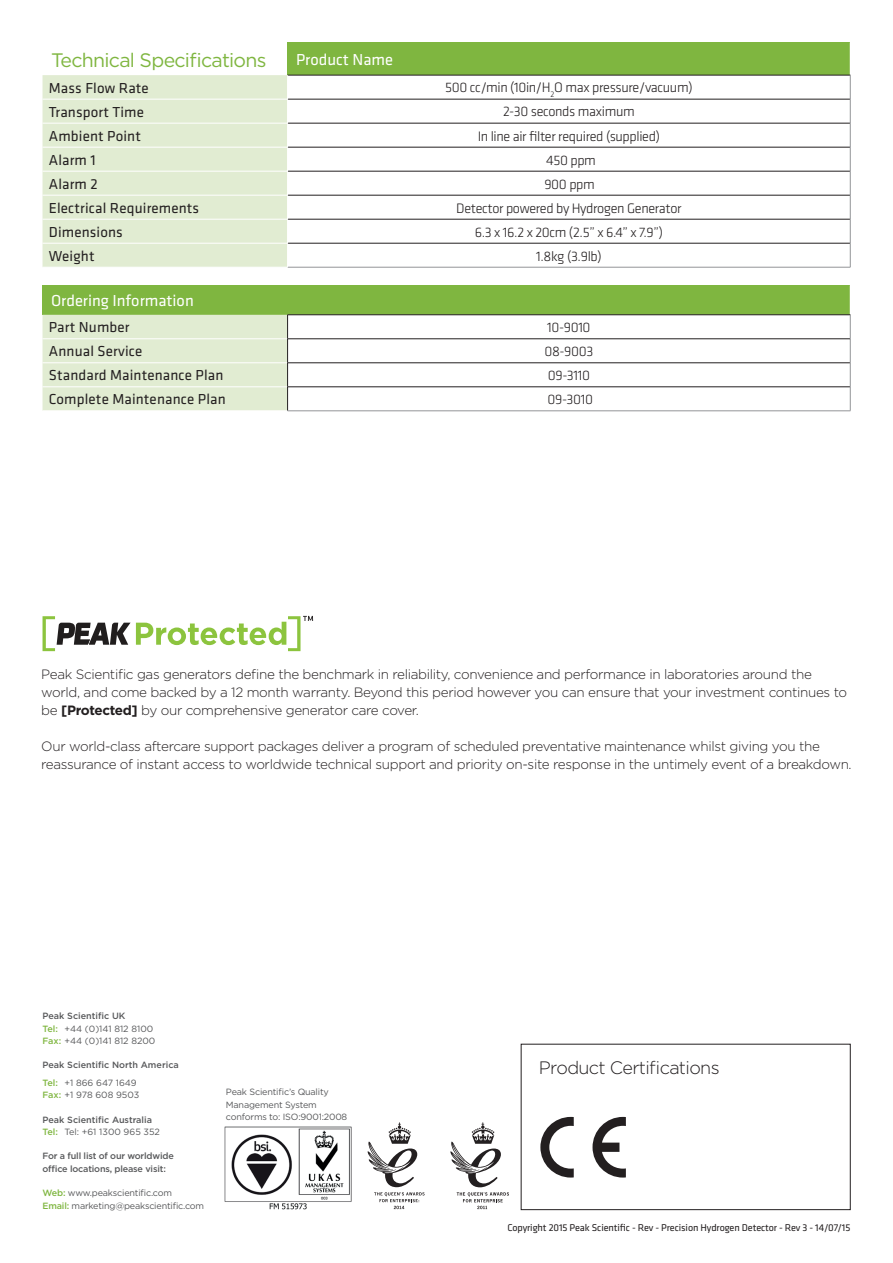
<style>
.page{position:relative;width:893px;height:1263px;background:#fff}
.page>*{position:absolute;margin:0;border:0;box-sizing:border-box;transform-origin:0 0}
.t1{font:19.5px "Gotham";letter-spacing:-.035em;color:#7fb640}
.t2{font:300 18px "Gotham";letter-spacing:-.035em;color:#231f20}
.t3{font:16.5px "Klavika";color:#fff}
.t4{font:15px "Klavika";letter-spacing:.01em;color:#231f20}
.t5{font:300 14.25px "Klavika";letter-spacing:-.025em;color:#231f20}
.t6{font:300 13.5px/18px "Gotham";letter-spacing:-.025em;color:#231f20}
.t7{font:10.2px "Klavika";letter-spacing:-.01em;color:#231f20}
.t8{font:9px/12.3px "Gotham";letter-spacing:-.02em;color:#57585a}
.t9{font:500 9px/17.4px "Gotham";color:#57585a}
.t10{font:9px/12.3px "Gotham";color:#57585a}
.t11{font:500 9px/12.3px "Gotham";letter-spacing:-.02em;color:#57585a}
.s1{font-weight:700}
.s2{font-weight:500}
.s3{font-weight:500;color:#7fb640}
.s4{color:#7fb640}
.s5{font-weight:400}
</style>
<div class="page">
<div style="left:521px;top:1044px;width:329px;height:166px;border:1px solid #231f20"></div>
<img style="left:224px;top:1126px;width:128px;height:84px">
<svg style="left:450px;top:1122px;width:59px;height:87px"></svg>
<svg style="left:368px;top:1122px;width:57px;height:87px"></svg>
<svg style="left:540px;top:1117px;width:34px;height:60px"></svg>
<svg style="left:592px;top:1117px;width:34px;height:60px"></svg>
<div style="left:288px;top:43px;width:562px;height:32px;background:#7fb640"></div>
<div style="left:43px;top:75px;width:244px;height:192px;background:#e1ecd2"></div>
<svg style="left:288px;top:76px;width:562px;height:191px"></svg>
<hr style="left:43px;top:99px;width:245px;height:1px;background:#fff">
<hr style="left:43px;top:123px;width:245px;height:1px;background:#fff">
<hr style="left:43px;top:147px;width:245px;height:1px;background:#fff">
<hr style="left:43px;top:195px;width:245px;height:1px;background:#fff">
<hr style="left:43px;top:219px;width:245px;height:1px;background:#fff">
<hr style="left:43px;top:243px;width:245px;height:1px;background:#fff">
<hr style="left:287px;top:75px;width:563px;height:1px;background:#231f20">
<hr style="left:288px;top:99px;width:562px;height:1px;background:#231f20">
<hr style="left:288px;top:123px;width:562px;height:1px;background:#231f20">
<hr style="left:288px;top:147px;width:562px;height:1px;background:#231f20">
<hr style="left:288px;top:171px;width:562px;height:1px;background:#231f20">
<hr style="left:288px;top:195px;width:562px;height:1px;background:#231f20">
<hr style="left:288px;top:219px;width:562px;height:1px;background:#231f20">
<hr style="left:288px;top:243px;width:562px;height:1px;background:#231f20">
<hr style="left:288px;top:267px;width:562px;height:1px;background:#939598">
<svg style="left:850px;top:75px;width:1px;height:192px"></svg>
<hr style="left:43px;top:171px;width:245px;height:1px;background:#fff">
<div style="left:43px;top:285px;width:807px;height:30px;background:#7fb640"></div>
<svg style="left:288px;top:315px;width:562px;height:96px"></svg>
<hr style="left:287px;top:363px;width:563px;height:1px;background:#231f20">
<hr style="left:287px;top:387px;width:563px;height:1px;background:#231f20">
<hr style="left:288px;top:411px;width:562px;height:1px;background:#939598">
<hr style="left:287px;top:314px;width:563px;height:1px;background:#231f20">
<svg style="left:43px;top:315px;width:245px;height:96px;background:#e2ecd3"></svg>
<hr style="left:287px;top:338px;width:563px;height:1px;background:#231f20">
<svg style="left:850px;top:315px;width:1px;height:96px"></svg>
<svg style="left:43px;top:616px;width:270px;height:35px"></svg>
<h1 class="t1" style="left:51px;top:47px;width:217px">Technical Specifications</h1>
<p class="t3" style="left:296px;top:49px;width:99px">Product Name</p>
<p class="t4" style="left:49px;top:78px;width:101px">Mass Flow Rate</p>
<p class="t5" style="left:445px;top:79px;width:249px">500 cc/min (10in/H<sub>2</sub>O max pressure/vacuum)</p>
<p class="t4" style="left:49px;top:102px;width:97px">Transport Time</p>
<p class="t5" style="left:503px;top:103px;width:133px">2-30 seconds maximum</p>
<p class="t4" style="left:49px;top:126px;width:94px">Ambient Point</p>
<p class="t5" style="left:478px;top:127px;width:184px">In line air filter required (supplied)</p>
<p class="t4" style="left:49px;top:150px;width:48px">Alarm 1</p>
<p class="t5" style="left:546px;top:152px;width:51px">450 ppm</p>
<p class="t4" style="left:49px;top:174px;width:50px">Alarm 2</p>
<p class="t5" style="left:544px;top:176px;width:52px">900 ppm</p>
<p class="t4" style="left:49px;top:198px;width:152px">Electrical Requirements</p>
<p class="t5" style="left:456px;top:199px;width:227px">Detector powered by Hydrogen Generator</p>
<p class="t4" style="left:49px;top:222px;width:75px">Dimensions</p>
<p class="t5" style="left:475px;top:223px;width:190px">6.3 x 16.2 x 20cm (2.5” x 6.4” x 7.9”)</p>
<p class="t4" style="left:49px;top:246px;width:47px">Weight</p>
<p class="t5" style="left:536px;top:247px;width:67px">1.8kg (3.9lb)</p>
<p class="t3" style="left:51px;top:290px;width:144px">Ordering Information</p>
<p class="t4" style="left:49px;top:318px;width:82px">Part Number</p>
<p class="t5" style="left:547px;top:319px;width:45px">10-9010</p>
<p class="t4" style="left:49px;top:342px;width:95px">Annual Service</p>
<p class="t5" style="left:544px;top:343px;width:50px">08-9003</p>
<p class="t4" style="left:49px;top:366px;width:176px">Standard Maintenance Plan</p>
<p class="t5" style="left:548px;top:367px;width:44px">09-3110</p>
<p class="t4" style="left:49px;top:390px;width:178px">Complete Maintenance Plan</p>
<p class="t5" style="left:547px;top:391px;width:47px">09-3010</p>
<p class="t6" style="left:41px;top:665px;width:807px">Peak Scientific gas generators define the benchmark in reliability, convenience and performance in laboratories around the world, and come backed by a 12 month warranty. Beyond this period however you can ensure that your investment continues to be <span class="s1">[Protected]</span> by our comprehensive generator care cover.</p>
<p class="t6" style="left:41px;top:737px;width:812px">Our world-class aftercare support packages deliver a program of scheduled preventative maintenance whilst giving you the reassurance of instant access to worldwide technical support and priority on-site response in the untimely event of a breakdown.</p>
<p class="t10" style="left:43px;top:1010px;width:114px"><span class="s2">Peak Scientific UK<br></span><span class="s3">Tel:</span> +44 (0)141 812 8100<br><span class="s3">Fax:</span> +44 (0)141 812 8200</p>
<p class="t9" style="left:43px;top:1056px;width:138px">Peak Scientific North America<br><span class="s4">Tel:</span> <span class="s5">+1 866 647 1649</span></p>
<p class="t8" style="left:43px;top:1088px;width:98px"><span class="s3">Fax:</span> +1 978 608 9503</p>
<p class="t9" style="left:43px;top:1113px;width:119px;line-height:12.3px">Peak Scientific Australia<br><span class="s4">Tel:</span> <span class="s5">Tel: +61 1300 965 352</span></p>
<p class="t11" style="left:43px;top:1150px;width:133px">For a full list of our worldwide office locations, please visit:</p>
<p class="t8" style="left:43px;top:1187px;width:163px"><span class="s3">Web:</span> www.peakscientific.com<br><span class="s3">Email:</span> marketing@peakscientific.com</p>
<p class="t8" style="left:226px;top:1086px;width:123px">Peak Scientific’s Quality<br>Management System conforms to: ISO:9001:2008</p>
<h2 class="t2" style="left:539px;top:1056px;width:182px">Product Certifications</h2>
<p class="t7" style="left:507px;top:1221px;width:344px">Copyright 2015 Peak Scientific - Rev - Precision Hydrogen Detector - Rev 3 - 14/07/15</p>
</div>
